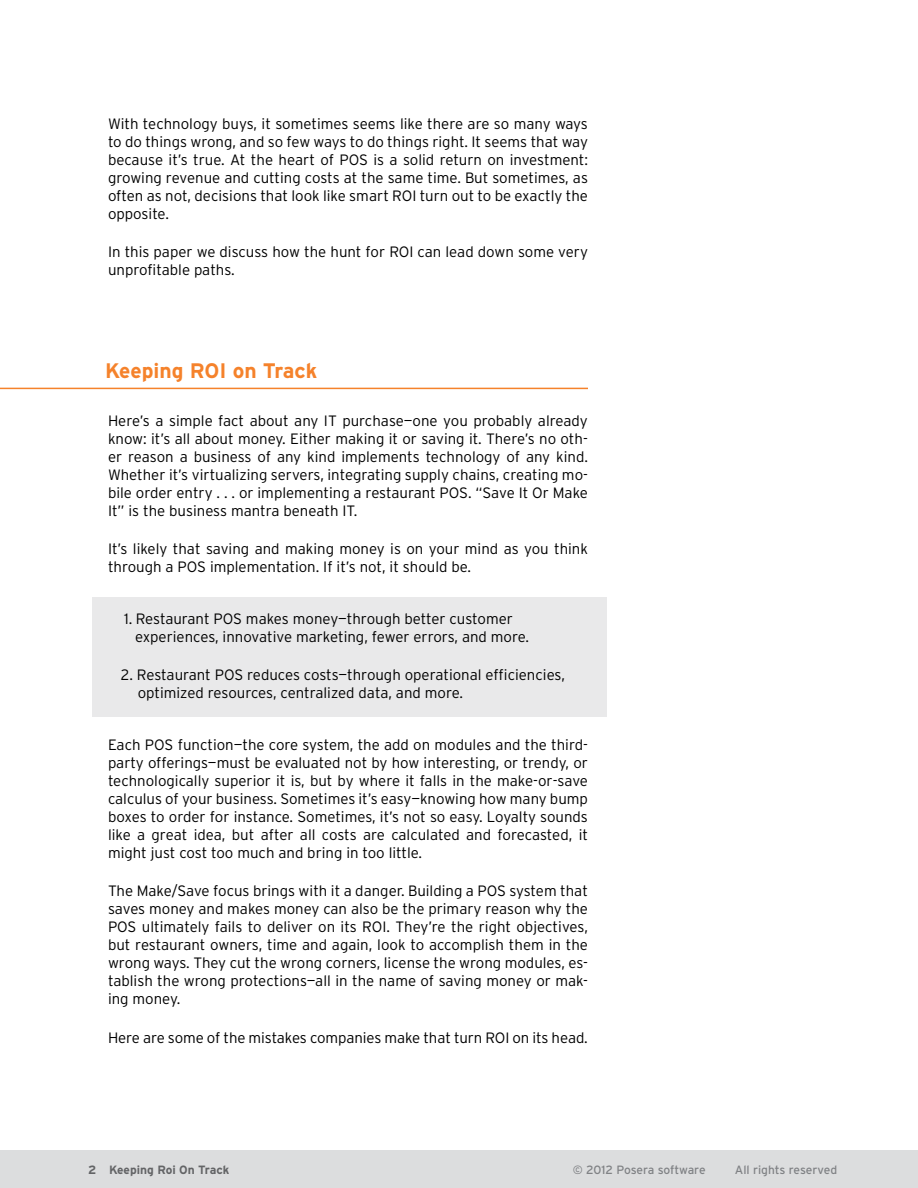
<style>
.page{position:relative;width:918px;height:1188px;background:#fff}
.page>*{position:absolute;margin:0;border:0;box-sizing:border-box;transform-origin:0 0}
.t1{font:700 21px "Interstate";color:#f5822b}
.t2{font:300 15px/18px "Interstate";color:#000;text-align:justify}
.t3{font:12px "Interstate";letter-spacing:-.005em;color:#808285}
.t4{font:700 12px "Interstate";color:#636466}
</style>
<div class="page">
<div style="left:0;top:1150px;width:918px;height:38px;background:#dcddde"></div>
<div style="left:92px;top:597px;width:515px;height:120px;background:#e9e9ea"></div>
<hr style="left:0;top:388px;width:588px;height:1px;background:#f5822b">
<p class="t2" style="left:108px;top:115px;width:482px">With technology buys, it sometimes seems like there are so many ways to do things wrong, and so few ways to do things right. It seems that way because it’s true. At the heart of POS is a solid return on investment: growing revenue and cutting costs at the same time. But sometimes, as often as not, decisions that look like smart ROI turn out to be exactly the opposite.</p>
<p class="t2" style="left:108px;top:243px;width:482px">In this paper we discuss how the hunt for ROI can lead down some very unprofitable paths.</p>
<h1 class="t1" style="left:105px;top:359px;width:214px">Keeping ROI on Track</h1>
<p class="t2" style="left:108px;top:412px;width:482px">Here’s a simple fact about any IT purchase—one you probably already know: it’s all about money. Either making it or saving it. There’s no oth&shy;er reason a business of any kind implements technology of any kind.<br>Whether it’s virtualizing servers, integrating supply chains, creating mo&shy;bile order entry . . . or implementing a restaurant POS. “Save It Or Make It” is the business mantra beneath IT.</p>
<p class="t2" style="left:108px;top:540px;width:482px">It’s likely that saving and making money is on your mind as you think through a POS implementation. If it’s not, it should be.</p>
<p class="t2" style="left:135px;top:610px;width:396px;text-indent:-11px">1. Restaurant POS makes money—through better customer experiences, innovative marketing, fewer errors, and more.</p>
<p class="t2" style="left:138px;top:666px;width:429px;text-indent:-17px">2. Restaurant POS reduces costs—through operational efficiencies, optimized resources, centralized data, and more.</p>
<p class="t2" style="left:108px;top:736px;width:482px">Each POS function—the core system, the add on modules and the third&shy;party offerings—must be evaluated not by how interesting, or trendy, or technologically superior it is, but by where it falls in the make-or-save calculus of your business. Sometimes it’s easy—knowing how many bump boxes to order for instance. Sometimes, it’s not so easy. Loyalty sounds like a great idea, but after all costs are calculated and forecasted, it might just cost too much and bring in too little.</p>
<p class="t2" style="left:108px;top:882px;width:481px">The Make/Save focus brings with it a danger. Building a POS system that saves money and makes money can also be the primary reason why the POS ultimately fails to deliver on its ROI. They’re the right objectives, but restaurant owners, time and again, look to accomplish them in the wrong ways. They cut the wrong corners, license the wrong modules, es&shy;tablish the wrong protections—all in the name of saving money or mak&shy;ing money.</p>
<p class="t2" style="left:108px;top:1028px;width:481px">Here are some of the mistakes companies make that turn ROI on its head.</p>
<p class="t4" style="left:88px;top:1163px;width:143px">2 Keeping Roi On Track</p>
<p class="t3" style="left:573px;top:1163px;width:134px">© 2012 Posera software</p>
<p class="t3" style="left:735px;top:1163px;width:104px">All rights reserved</p>
</div>
